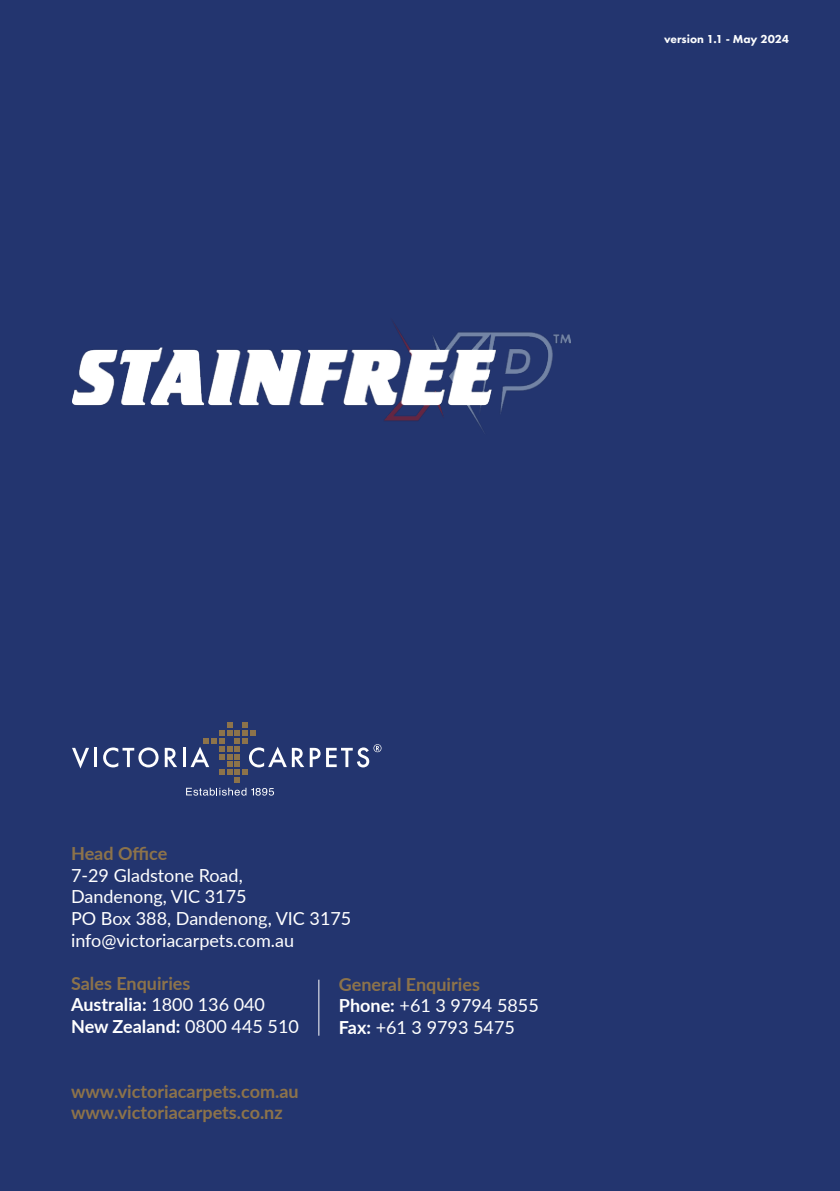
<style>
.page{position:relative;width:840px;height:1191px;background:#fff}
.page>*{position:absolute;margin:0;border:0;box-sizing:border-box;transform-origin:0 0}
.t1{font:18px/21.6px "Lato";color:#fff}
.t2{font:700 18px/21.6px "Lato";color:#8d734a}
.t3{font:700 18px/21.6px "Lato";color:#fff}
.t4{font:800 12px "Futura PT";color:#fdfefe}
.s1{color:#8d734a}
.s2{font-weight:400}
.s3{font-weight:700;color:#8d734a}
.s4{font-weight:700}
</style>
<div class="page">
<div style="left:0;top:0;width:839px;height:1191px;background:#23356f"></div>
<img style="left:72px;top:320px;width:498px;height:112px">
<svg style="left:72px;top:748px;width:17px;height:20px"></svg>
<hr style="left:94px;top:748px;width:3px;height:19px;background:#fff">
<svg style="left:103px;top:747px;width:55px;height:20px"></svg>
<svg style="left:165px;top:748px;width:12px;height:19px"></svg>
<hr style="left:182px;top:748px;width:3px;height:19px;background:#fff">
<svg style="left:326px;top:744px;width:55px;height:23px"></svg>
<svg style="left:186px;top:722px;width:134px;height:73px"></svg>
<hr style="left:318px;top:979px;width:1px;height:56px;background:#fff">
<p class="t4" style="left:663px;top:35px;width:126px">version 1.1 - May 2024</p>
<p class="t2" style="left:71px;top:842px;width:98px">Head OfÏce</p>
<p class="t1" style="left:71px;top:866px;width:282px">7-29 Gladstone Road,<br>Dandenong, VIC 3175<br>PO Box 388, Dandenong, VIC 3175 info@victoriacarpets.com.au</p>
<p class="t3" style="left:71px;top:974px;width:229px"><span class="s1">Sales Enquiries<br></span>Australia: <span class="s2">1800 136 040<br></span>New Zealand: <span class="s2">0800 445 510</span></p>
<p class="t1" style="left:339px;top:974px;width:201px"><span class="s3">General Enquiries<br></span><span class="s4">Phone:</span> +61 3 9794 5855<br><span class="s4">Fax:</span> +61 3 9793 5475</p>
<p class="t2" style="left:71px;top:1079px;width:229px">www.victoriacarpets.com.au www.victoriacarpets.co.nz</p>
</div>
